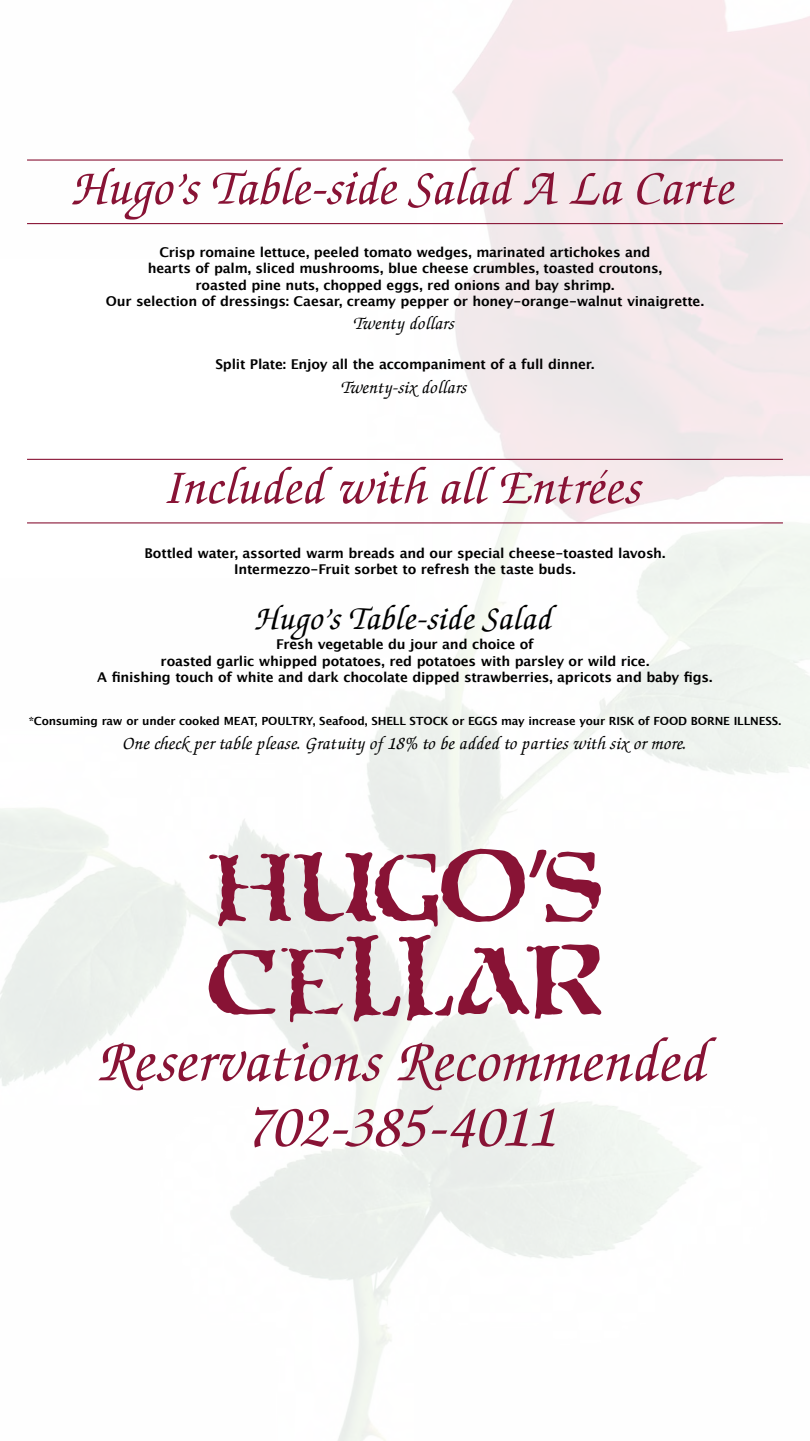
<style>
.page{position:relative;width:810px;height:1441px;background:#fff}
.page>*{position:absolute;margin:0;border:0;box-sizing:border-box;transform-origin:0 0}
.t1{font:italic 500 64.12px/65.2px "Zapf Chancery S";letter-spacing:-.01em;color:#881335;text-align:center}
.t2{font:italic 500 54px "Zapf Chancery S";letter-spacing:-.01em;color:#881335}
.t3{font:italic 500 36px "Zapf Chancery S";letter-spacing:-.01em;color:#000}
.t4{font:italic 500 19.5px "Zapf Chancery S";color:#000}
.t5{font:700 13.5px/16.2px "Lucida Grande";letter-spacing:-.015em;color:#000;text-align:center}
.t6{font:700 11.25px "Lucida Grande";letter-spacing:-.01em;color:#000}
</style>
<div class="page">
<img style="left:0;top:0;width:810px;height:1440px">
<div style="left:0;top:259px;width:367px;height:319px;background:#fff"></div>
<hr style="left:27px;top:159px;width:756px;height:1px;background:#881335">
<hr style="left:27px;top:223px;width:756px;height:1px;background:#881335">
<hr style="left:27px;top:458px;width:756px;height:2px;background:#881335">
<hr style="left:27px;top:522px;width:756px;height:1px;background:#881335">
<svg style="left:209px;top:848px;width:392px;height:78px"></svg>
<svg style="left:209px;top:934px;width:393px;height:88px"></svg>
<h2 class="t2" style="left:74px;top:163px;width:664px">Hugo’s Table-side Salad A La Carte</h2>
<p class="t5" style="left:106px;top:244px;width:600px">Crisp romaine lettuce, peeled tomato wedges, marinated artichokes and<br>hearts of palm, sliced mushrooms, blue cheese crumbles, toasted croutons,<br>roasted pine nuts, chopped eggs, red onions and bay shrimp.<br>Our selection of dressings: Caesar, creamy pepper or honey-orange-walnut vinaigrette.</p>
<h3 class="t4" style="left:355px;top:314px;width:102px">Twenty dollars</h3>
<p class="t5" style="left:215px;top:356px;width:381px">Split Plate: Enjoy all the accompaniment of a full dinner.</p>
<h3 class="t4" style="left:342px;top:378px;width:127px">Twenty-six dollars</h3>
<h2 class="t2" style="left:166px;top:462px;width:480px">Included with all Entrées</h2>
<p class="t5" style="left:144px;top:544px;width:523px">Bottled water, assorted warm breads and our special cheese-toasted lavosh.<br>Intermezzo-Fruit sorbet to refresh the taste buds.</p>
<h3 class="t3" style="left:256px;top:601px;width:299px">Hugo’s Table-side Salad</h3>
<p class="t5" style="left:97px;top:636px;width:617px">Fresh vegetable du jour and choice of<br>roasted garlic whipped potatoes, red potatoes with parsley or wild rice.<br>A finishing touch of white and dark chocolate dipped strawberries, apricots and baby figs.</p>
<p class="t6" style="left:29px;top:712px;width:754px">*Consuming raw or under cooked MEAT, POULTRY, Seafood, SHELL STOCK or EGGS may increase your RISK of FOOD BORNE ILLNESS.</p>
<h3 class="t4" style="left:123px;top:734px;width:565px">One check per table please. Gratuity of 18% to be added to parties with six or more.</h3>
<h1 class="t1" style="left:100px;top:1032px;width:612px">Reservations Recommended<br>702-385-4011</h1>
</div>
